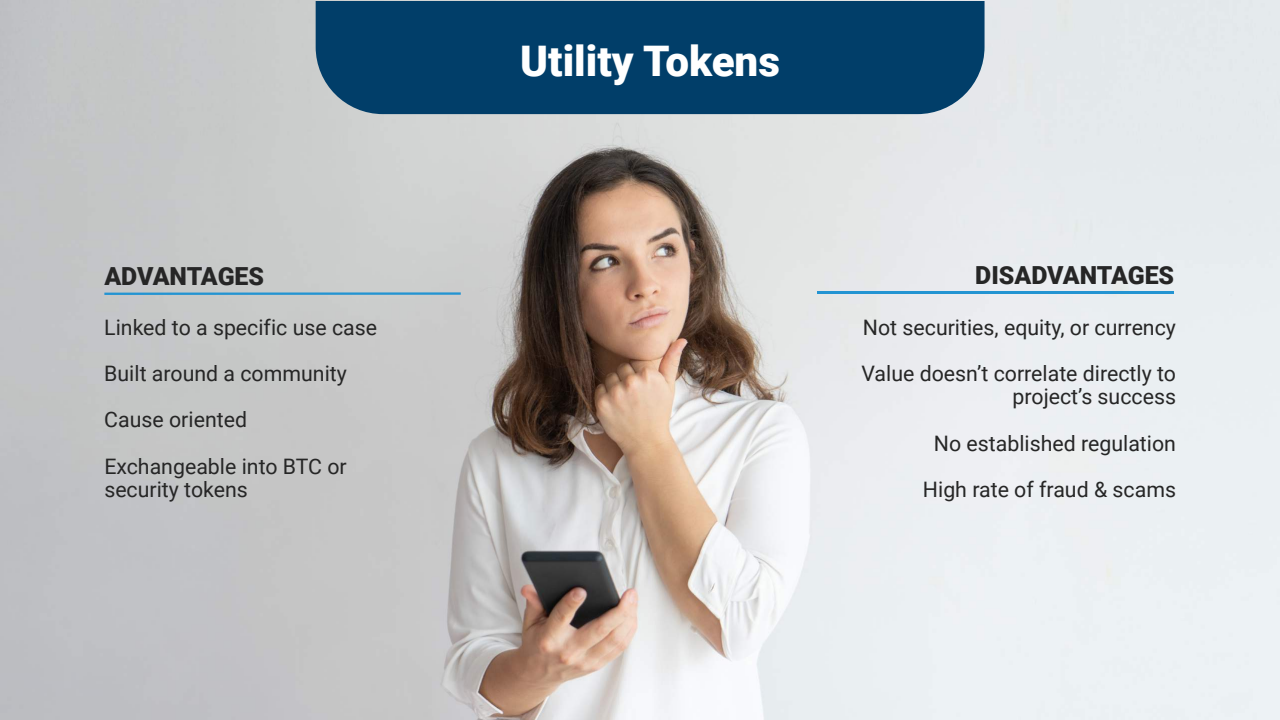
<style>
.page{position:relative;width:1280px;height:720px;background:#fff}
.page>*{position:absolute;margin:0;border:0;box-sizing:border-box;transform-origin:0 0}
.t1{font:900 42.2px "Roboto";color:#fff}
.t2{font:900 24.9px "Roboto";color:#262626}
.t3{font:21.3px/46.4px "Roboto";color:#262626}
</style>
<div class="page">
<img style="left:0;top:0;width:1280px;height:720px">
<div style="left:316px;top:1px;width:669px;height:113px;background:#013e69"></div>
<hr style="left:104px;top:292px;width:357px;height:3px;background:#2394d2">
<hr style="left:817px;top:292px;width:357px;height:2px;background:#2394d2">
<p class="t2" style="left:104px;top:258px;width:161px">ADVANTAGES</p>
<p class="t3" style="left:104px;top:303px;width:274px">Linked to a specific use case<br>Built around a community<br>Cause oriented<br>Exchangeable into BTC or</p>
<p class="t3" style="left:104px;top:465px;width:145px">security tokens</p>
<h1 class="t1" style="left:520px;top:32px;width:261px">Utility Tokens</h1>
<p class="t2" style="left:975px;top:257px;width:200px">DISADVANTAGES</p>
<p class="t3" style="left:862px;top:303px;width:316px">Not securities, equity, or currency<br>Value doesn’t correlate directly to</p>
<p class="t3" style="left:923px;top:373px;width:255px;text-align:right">project’s success<br>No established regulation<br>High rate of fraud &amp; scams</p>
</div>
